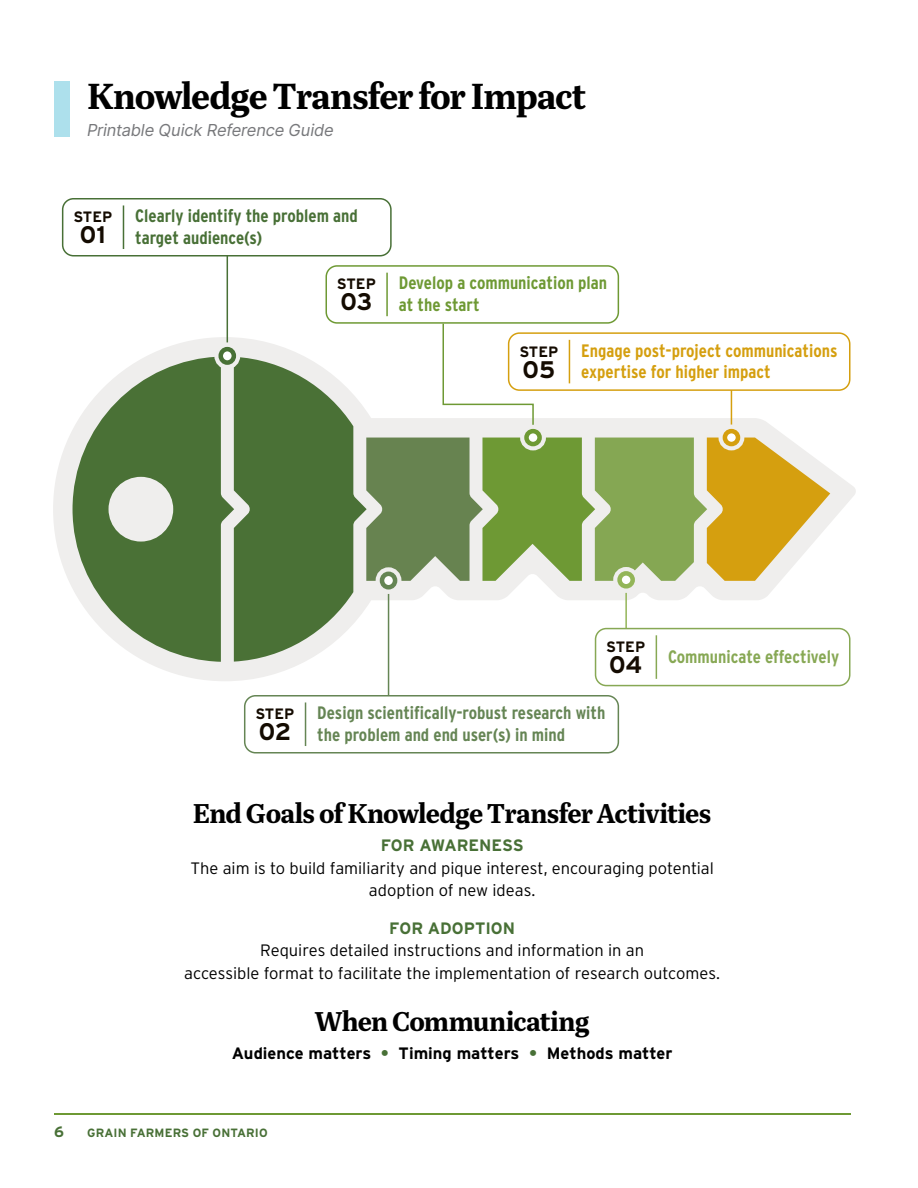
<style>
.page{position:relative;width:918px;height:1188px;background:#fff}
.page>*{position:absolute;margin:0;border:0;box-sizing:border-box;transform-origin:0 0}
.t1{font:700 37.5px "Quinn Text";letter-spacing:-.03em;color:#000;scale:.96 1}
.t2{font:700 28.05px "Quinn Text";letter-spacing:-.03em;color:#000;scale:.96 1}
.t3{font:700 24px "Interstate";letter-spacing:-.005em;color:#140b01}
.t4{font:700 18px/21.6px "Interstate Condensed";color:#658554}
.t5{font:700 18px/21.6px "Interstate Condensed";color:#d59f0f}
.t6{font:700 18px/21.6px "Interstate Condensed";color:#487036}
.t7{font:700 18px/21.6px "Interstate Condensed";color:#6e9934}
.t8{font:700 18px "Interstate Condensed";color:#87a854}
.t9{font:300 16.5px/22.5px "Interstate";color:#000;text-align:center}
.t10{font:700 16.5px "Interstate";color:#000}
.t11{font:16.5px "Inter";letter-spacing:-.01em;color:#77787b}
.t12{font:700 16.5px "Interstate";letter-spacing:-.005em;color:#487036}
.t13{font:700 15px "Interstate";color:#140b01}
.t14{font:700 15px "Interstate";color:#487036}
.t15{font:700 12px "Interstate";letter-spacing:.01em;color:#487036}
.s1{font-family:"Interstate";font-size:24px;color:#140b01}
.s2{color:#487036}
</style>
<div class="page">
<hr style="left:54px;top:1113px;width:796px;height:2px;background:#6e9934">
<div style="left:54px;top:81px;width:16px;height:56px;background:#ade0ec"></div>
<svg style="left:53px;top:337px;width:803px;height:344px"></svg>
<svg style="left:73px;top:357px;width:161px;height:305px;background:#7c976d"></svg>
<div style="left:109px;top:477px;width:64px;height:65px;background:#efeeed;border-radius:50%"></div>
<hr style="left:227px;top:255px;width:1px;height:88px;background:#487036">
<div style="left:214px;top:343px;width:26px;height:26px;border:9px solid #efeeed;border-radius:50%"></div>
<svg style="left:221px;top:349px;width:13px;height:14px"></svg>
<div style="left:219px;top:347px;width:17px;height:18px;border:4px solid #487036;border-radius:50%"></div>
<hr style="left:388px;top:594px;width:1px;height:102px;background:#658554">
<div style="left:62px;top:198px;width:330px;height:58px;border:2px solid #487036;border-radius:11px"></div>
<hr style="left:123px;top:205px;width:1px;height:44px;background:#487036">
<div style="left:244px;top:695px;width:375px;height:59px;border:2px solid #658554;border-radius:11px"></div>
<hr style="left:305px;top:702px;width:1px;height:44px;background:#658554">
<div style="left:509px;top:333px;width:341px;height:57px;background:#fff;border-radius:11px"></div>
<div style="left:325px;top:265px;width:294px;height:59px;border:2px solid #6e9934;border-radius:11px"></div>
<hr style="left:386px;top:273px;width:2px;height:43px;background:#6e9934">
<div style="left:596px;top:629px;width:254px;height:57px;background:#fff;border-radius:11px"></div>
<div style="left:595px;top:628px;width:255px;height:58px;border:2px solid #87a854;border-radius:11px"></div>
<hr style="left:656px;top:635px;width:1px;height:44px;background:#87a854">
<svg style="left:234px;top:322px;width:596px;height:340px"></svg>
<div style="left:520px;top:425px;width:26px;height:25px;border:9px solid #efeeed;border-radius:50%"></div>
<svg style="left:527px;top:431px;width:13px;height:13px"></svg>
<div style="left:524px;top:429px;width:18px;height:17px;border:4px solid #6e9934;border-radius:50%"></div>
<h1 class="t1" style="left:87px;top:72px;width:522px">Knowledge Transfer for Impact</h1>
<p class="t11" style="left:87px;top:118px;width:248px">Printable Quick Reference Guide</p>
<p class="t13" style="left:73px;top:209px;width:40px">STEP</p>
<h3 class="t3" style="left:80px;top:221px;width:27px">01</h3>
<p class="t6" style="left:135px;top:205px;width:224px">Clearly identify the problem and target audience(s)</p>
<p class="t13" style="left:337px;top:276px;width:40px">STEP</p>
<h3 class="t3" style="left:341px;top:289px;width:33px">03</h3>
<p class="t7" style="left:399px;top:272px;width:210px">Develop a communication plan at the start</p>
<p class="t13" style="left:519px;top:343px;width:40px">STEP</p>
<h3 class="t3" style="left:523px;top:356px;width:34px">05</h3>
<p class="t5" style="left:581px;top:339px;width:258px">Engage post-project communications expertise for higher impact</p>
<p class="t13" style="left:255px;top:706px;width:40px">STEP</p>
<h3 class="t3" style="left:259px;top:718px;width:34px">02</h3>
<p class="t13" style="left:606px;top:638px;width:40px">STEP</p>
<p class="t8" style="left:609px;top:647px;width:232px"><span class="s1">04</span> Communicate effectively</p>
<p class="t4" style="left:317px;top:702px;width:290px">Design scientifically-robust research with the problem and end user(s) in mind</p>
<h2 class="t2" style="left:193px;top:796px;width:542px">End Goals of Knowledge Transfer Activities</h2>
<p class="t12" style="left:381px;top:836px;width:145px">FOR AWARENESS</p>
<p class="t9" style="left:190px;top:857px;width:525px">The aim is to build familiarity and pique interest, encouraging potential adoption of new ideas.</p>
<p class="t12" style="left:389px;top:919px;width:127px">FOR ADOPTION</p>
<p class="t9" style="left:184px;top:939px;width:538px">Requires detailed instructions and information in an<br>accessible format to facilitate the implementation of research outcomes.</p>
<h2 class="t2" style="left:315px;top:1003px;width:288px">When Communicating</h2>
<p class="t10" style="left:232px;top:1044px;width:442px">Audience matters <span class="s2">•</span> Timing matters <span class="s2">•</span> Methods matter</p>
<p class="t14" style="left:54px;top:1124px;width:11px">6</p>
<p class="t15" style="left:87px;top:1126px;width:182px">GRAIN FARMERS OF ONTARIO</p>
</div>
